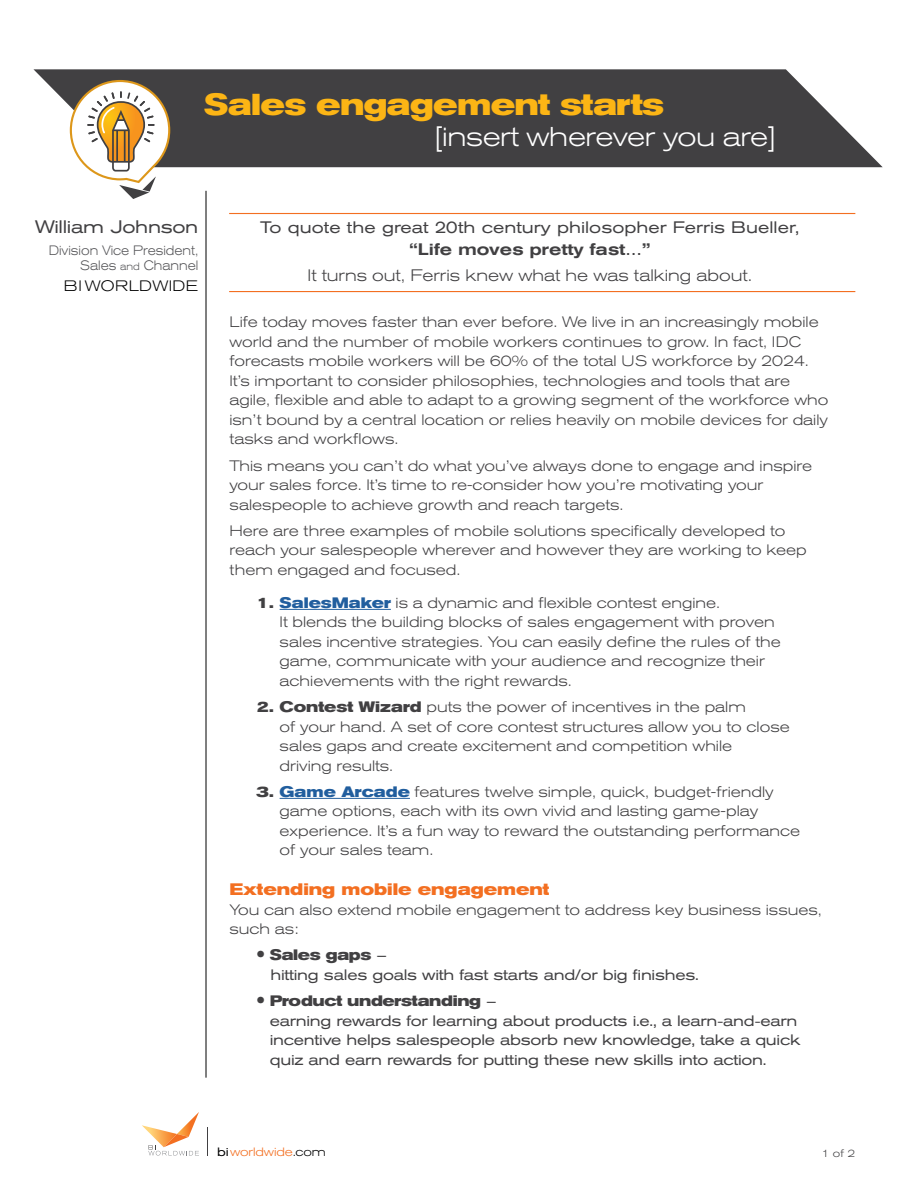
<style>
.page{position:relative;width:918px;height:1188px;background:#fff}
.page>*{position:absolute;margin:0;border:0;box-sizing:border-box;transform-origin:0 0}
.t1{font:700 expanded 30px "Akzidenz Grotesk BE";letter-spacing:-.02em;color:#fcb515}
.t2{font:300 expanded 27px "Akzidenz Grotesk BE";letter-spacing:-.015em;color:#fff}
.t3{font:expanded 18px "Akzidenz Grotesk BE";letter-spacing:-.02em;color:#414042}
.t4{font:expanded 16.5px "Akzidenz Grotesk BE";color:#414042}
.t5{font:300 expanded 16.5px "Akzidenz Grotesk BE";color:#414042}
.t6{font:700 expanded 16.5px "Akzidenz Grotesk BE";color:#f36f21}
.t7{font:500 expanded 16.5px "Akzidenz Grotesk BE";letter-spacing:-.01em;color:#414042}
.t8{font:300 expanded 15px/19.5px "Akzidenz Grotesk BE";color:#414042}
.t9{font:expanded 15px/19.5px "Akzidenz Grotesk BE";letter-spacing:-.02em;color:#414042}
.t10{font:300 expanded 15px "Akzidenz Grotesk BE";letter-spacing:.025em;color:#000}
.t11{font:300 expanded 13.5px/15px "Akzidenz Grotesk BE";color:#565659;text-align:right;scale:.9 1}
.t12{font:300 expanded 12px "Akzidenz Grotesk BE";letter-spacing:-.01em;color:#f36f21}
.t13{font:300 expanded 10.5px "Akzidenz Grotesk BE";color:#414042}
.s1{font-size:10.5px}
.s2{font-weight:700}
.s3{font-weight:700;color:#215e9e}
.s4{font-size:25.5px}
.s5{font-weight:400;color:#000}
.s6{color:#000}
</style>
<div class="page">
<hr style="left:280px;top:609px;width:111px;height:1px;background:#215e9e">
<hr style="left:280px;top:798px;width:130px;height:1px;background:#215e9e">
<hr style="left:206px;top:191px;width:1px;height:887px;background:#000">
<svg style="left:142px;top:1112px;width:57px;height:44px"></svg>
<svg style="left:33px;top:69px;width:850px;height:98px;background:#555456"></svg>
<svg style="left:69px;top:79px;width:102px;height:120px"></svg>
<hr style="left:229px;top:213px;width:626px;height:1px;background:#f36f21">
<hr style="left:229px;top:291px;width:626px;height:1px;background:#f36f21">
<h1 class="t1" style="left:204px;top:87px;width:461px">Sales engagement starts</h1>
<h2 class="t2" style="left:435px;top:121px;width:342px">[insert wherever you are]</h2>
<p class="t3" style="left:35px;top:217px;width:164px">William Johnson</p>
<p class="t11" style="left:49px;top:243px;width:168px">Division Vice President,<br>Sales <span class="s1">and</span> Channel</p>
<p class="t10" style="left:64px;top:278px;width:136px">BI WORLDWIDE</p>
<p class="t4" style="left:260px;top:218px;width:541px">To quote the great 20th century philosopher Ferris Bueller,</p>
<p class="t7" style="left:409px;top:239px;width:243px">“Life moves pretty fast…”</p>
<p class="t5" style="left:308px;top:266px;width:446px">It turns out, Ferris knew what he was talking about.</p>
<p class="t8" style="left:230px;top:312px;width:600px">Life today moves faster than ever before. We live in an increasingly mobile world and the number of mobile workers continues to grow. In fact, IDC forecasts mobile workers will be 60% of the total US workforce by 2024.<br>It’s important to consider philosophies, technologies and tools that are agile, flexible and able to adapt to a growing segment of the workforce who isn’t bound by a central location or relies heavily on mobile devices for daily tasks and workflows.</p>
<p class="t8" style="left:230px;top:456px;width:584px">This means you can’t do what you’ve always done to engage and inspire your sales force. It’s time to re-consider how you’re motivating your salespeople to achieve growth and reach targets.</p>
<p class="t8" style="left:230px;top:521px;width:579px">Here are three examples of mobile solutions specifically developed to reach your salespeople wherever and however they are working to keep them engaged and focused.</p>
<p class="t8" style="left:280px;top:593px;width:503px;text-indent:-23px"><span class="s2">1.</span> <span class="s3">SalesMaker</span> is a dynamic and flexible contest engine.<br>It blends the building blocks of sales engagement with proven sales incentive strategies. You can easily define the rules of the game, communicate with your audience and recognize their achievements with the right rewards.</p>
<p class="t8" style="left:280px;top:697px;width:512px;text-indent:-23px"><span class="s2">2. Contest Wizard</span> puts the power of incentives in the palm<br>of your hand. A set of core contest structures allow you to close sales gaps and create excitement and competition while<br>driving results.</p>
<p class="t8" style="left:280px;top:782px;width:522px;text-indent:-23px"><span class="s2">3.</span> <span class="s3">Game Arcade</span> features twelve simple, quick, budget-friendly game options, each with its own vivid and lasting game-play experience. It’s a fun way to reward the outstanding performance of your sales team.</p>
<p class="t6" style="left:230px;top:880px;width:321px">Extending mobile engagement</p>
<p class="t8" style="left:230px;top:900px;width:594px">You can also extend mobile engagement to address key business issues, such as:</p>
<p class="t9" style="left:270px;top:946px;width:430px;text-indent:-14px"><span class="s4">•</span> <span class="s2">Sales gaps</span> –<br>hitting sales goals with fast starts and/or big finishes.</p>
<p class="t9" style="left:270px;top:991px;width:532px;text-indent:-13px"><span class="s4">•</span> <span class="s2">Product understanding</span> –<br>earning rewards for learning about products i.e., a learn-and-earn incentive helps salespeople absorb new knowledge, take a quick quiz and earn rewards for putting these new skills into action.</p>
<p class="t12" style="left:217px;top:1145px;width:110px"><span class="s5">bi</span>worldwide<span class="s6">.com</span></p>
<p class="t13" style="left:822px;top:1147px;width:35px">1 of 2</p>
</div>
